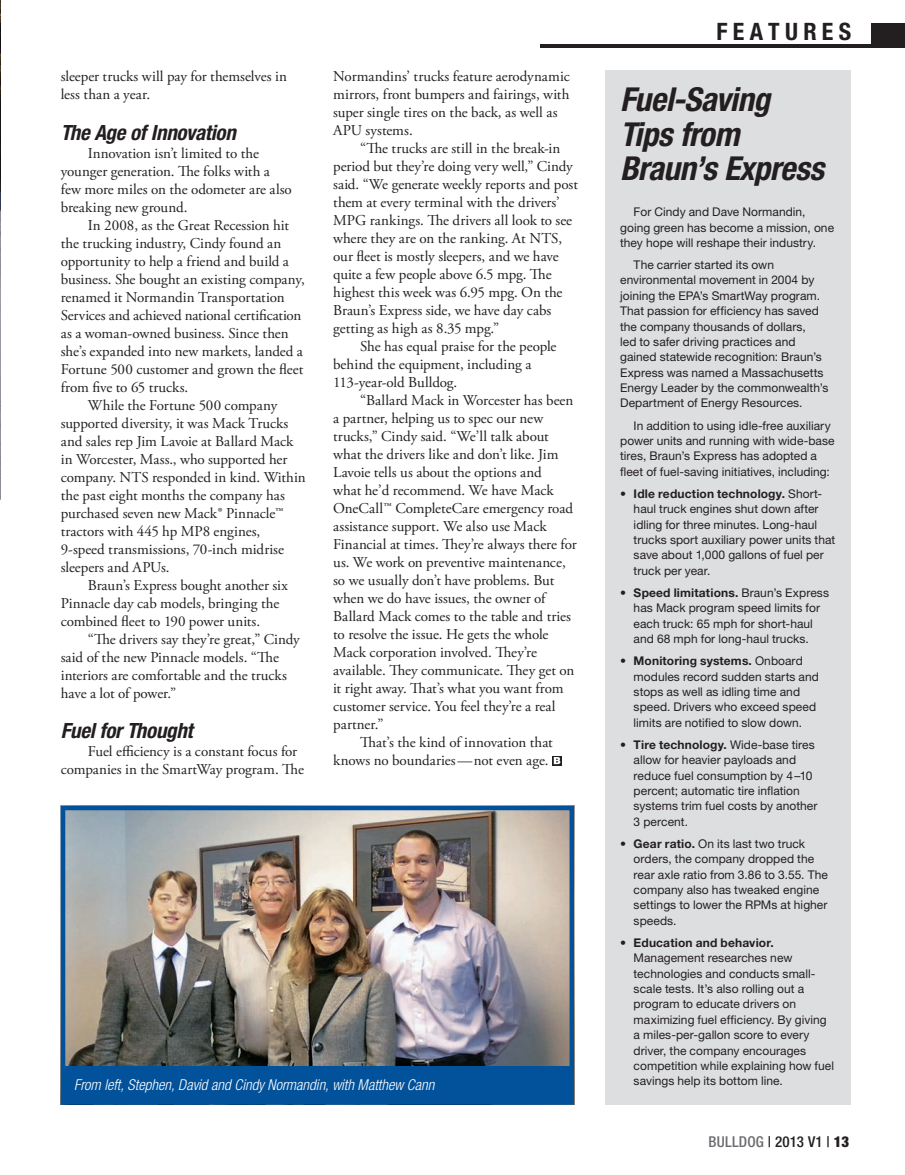
<style>
.page{position:relative;width:905px;height:1175px;background:#fff}
.page>*{position:absolute;margin:0;border:0;box-sizing:border-box;transform-origin:0 0}
.SideBar_Head{font:italic 700 condensed 33px/34.5px "Helvetica Neue LT Pro";letter-spacing:-.015em;color:#231f20}
.t1{font:700 condensed 24px "Helvetica Neue LT Pro";letter-spacing:.22em;color:#231f20}
.SubHd{font:italic 700 condensed 21px "Helvetica Neue LT Pro";letter-spacing:-.01em;color:#231f20}
.Body{font:15px/18px "Adobe Garamond Pro";color:#231f20}
.Photo_Caption{font:italic 300 condensed 15px "Helvetica Neue LT Pro";color:#fff}
.t2{font:500 condensed 15px "Helvetica Neue LT Pro";letter-spacing:.01em;color:#231f20}
.SideBar_Bullets{font:12px/15.3px "Helvetica Neue LT Pro";letter-spacing:.005em;color:#231f20}
.SideBar_Body_Helv{font:12px/15.3px "Helvetica Neue LT Pro";letter-spacing:.005em;color:#231f20}
.s1{font-weight:700}
.s2{color:#6c6d70}
.s3{font-weight:900}
</style>
<div class="page">
<img style="left:0;top:0;width:1px;height:500px">
<img style="left:66px;top:810px;width:503px;height:256px">
<div style="left:61px;top:805px;width:513px;height:299px;border:4px solid #01519b"></div>
<svg style="left:552px;top:756px;width:10px;height:9px"></svg>
<svg style="left:553px;top:757px;width:7px;height:7px"></svg>
<div style="left:605px;top:70px;width:245px;height:1034px;background:#dddee0"></div>
<div style="left:871px;top:23px;width:33px;height:23px;background:#231f20"></div>
<hr style="left:540px;top:44px;width:364px;height:3px;background:#231f20">
<div style="left:62px;top:1066px;width:510px;height:38px;background:#01519b"></div>
<p class="Body" style="left:61px;top:68px;width:228px">sleeper trucks will pay for themselves in less than a year.</p>
<p class="SubHd" style="left:61px;top:120px;width:176px">The Age of Innovation</p>
<p class="Body" style="left:61px;top:144px;width:232px;text-indent:27px">Innovation isn’t limited to the younger generation. The folks with a few more miles on the odometer are also breaking new ground.</p>
<p class="Body" style="left:61px;top:216px;width:245px;text-indent:27px">In 2008, as the Great Recession hit the trucking industry, Cindy found an opportunity to help a friend and build a business. She bought an existing company, renamed it Normandin Transportation Services and achieved national certification as a woman-owned business. Since then she’s expanded into new markets, landed a Fortune 500 customer and grown the fleet from five to 65 trucks.</p>
<p class="Body" style="left:61px;top:396px;width:246px;text-indent:27px">While the Fortune 500 company supported diversity, it was Mack Trucks and sales rep Jim Lavoie at Ballard Mack in Worcester, Mass., who supported her company. NTS responded in kind. Within the past eight months the company has purchased seven new Mack® Pinnacle™ tractors with 445 hp MP8 engines, 9-speed transmissions, 70-inch midrise sleepers and APUs.</p>
<p class="Body" style="left:61px;top:576px;width:228px;text-indent:27px">Braun’s Express bought another six<br>Pinnacle day cab models, bringing the combined fleet to 190 power units.</p>
<p class="Body" style="left:61px;top:630px;width:240px;text-indent:27px">“The drivers say they’re great,” Cindy said of the new Pinnacle models. “The interiors are comfortable and the trucks have a lot of power.”</p>
<p class="SubHd" style="left:61px;top:718px;width:133px">Fuel for Thought</p>
<p class="Body" style="left:61px;top:743px;width:245px;text-indent:27px">Fuel efficiency is a constant focus for companies in the SmartWay program. The</p>
<p class="Body" style="left:333px;top:68px;width:238px">Normandins’ trucks feature aerodynamic mirrors, front bumpers and fairings, with super single tires on the back, as well as APU systems.</p>
<p class="Body" style="left:333px;top:140px;width:246px;text-indent:27px">“The trucks are still in the break-in period but they’re doing very well,” Cindy said. “We generate weekly reports and post them at every terminal with the drivers’ MPG rankings. The drivers all look to see where they are on the ranking. At NTS, our fleet is mostly sleepers, and we have quite a few people above 6.5 mpg. The highest this week was 6.95 mpg. On the Braun’s Express side, we have day cabs getting as high as 8.35 mpg.”</p>
<p class="Body" style="left:333px;top:338px;width:225px;text-indent:27px">She has equal praise for the people behind the equipment, including a<br>113-year-old Bulldog.</p>
<p class="Body" style="left:333px;top:392px;width:245px;text-indent:27px">“Ballard Mack in Worcester has been a partner, helping us to spec our new trucks,” Cindy said. “We’ll talk about what the drivers like and don’t like. Jim Lavoie tells us about the options and<br>what he’d recommend. We have Mack OneCall™ CompleteCare emergency road assistance support. We also use Mack Financial at times. They’re always there for us. We work on preventive maintenance, so we usually don’t have problems. But when we do have issues, the owner of Ballard Mack comes to the table and tries to resolve the issue. He gets the whole Mack corporation involved. They’re available. They communicate. They get on it right away. That’s what you want from customer service. You feel they’re a real partner.”</p>
<p class="Body" style="left:333px;top:734px;width:221px;text-align:right">That’s the kind of innovation that knows no boundaries—not even age.</p>
<p class="Photo_Caption" style="left:74px;top:1076px;width:361px">From left, Stephen, David and Cindy Normandin, with Matthew Cann</p>
<p class="t1" style="left:716px;top:17px;width:136px">FEATURES</p>
<p class="SideBar_Head" style="left:620px;top:83px;width:205px">Fuel-Saving<br>Tips from<br>Braun’s Express</p>
<p class="SideBar_Body_Helv" style="left:620px;top:204px;width:215px;text-indent:14px">For Cindy and Dave Normandin, going green has become a mission, one they hope will reshape their industry.</p>
<p class="SideBar_Body_Helv" style="left:620px;top:257px;width:210px;text-indent:14px">The carrier started its own environmental movement in 2004 by joining the EPA’s SmartWay program.<br>That passion for efficiency has saved the company thousands of dollars,<br>led to safer driving practices and gained statewide recognition: Braun’s Express was named a Massachusetts Energy Leader by the commonwealth’s Department of Energy Resources.</p>
<p class="SideBar_Body_Helv" style="left:620px;top:417px;width:216px;text-indent:14px">In addition to using idle-free auxiliary power units and running with wide-base tires, Braun’s Express has adopted a fleet of fuel-saving initiatives, including:</p>
<p class="SideBar_Bullets" style="left:633px;top:485px;width:203px;text-indent:-13px"><span class="s1">• Idle reduction technology.</span> Short&shy;haul truck engines shut down after idling for three minutes. Long-haul trucks sport auxiliary power units that save about 1,000 gallons of fuel per truck per year.</p>
<p class="SideBar_Bullets" style="left:620px;top:584px;width:210px;text-align:center"><span class="s1">• Speed limitations.</span> Braun’s Express has Mack program speed limits for each truck: 65 mph for short-haul<br>and 68 mph for long-haul trucks.</p>
<p class="SideBar_Bullets" style="left:633px;top:653px;width:187px;text-indent:-14px">• <span class="s1">Monitoring systems.</span> Onboard modules record sudden starts and stops as well as idling time and speed. Drivers who exceed speed limits are notified to slow down.</p>
<p class="SideBar_Bullets" style="left:633px;top:736px;width:185px;text-indent:-14px"><span class="s1">• Tire technology.</span> Wide-base tires allow for heavier payloads and reduce fuel consumption by 4–10 percent; automatic tire inflation systems trim fuel costs by another<br>3 percent.</p>
<p class="SideBar_Bullets" style="left:633px;top:835px;width:196px;text-indent:-13px"><span class="s1">• Gear ratio.</span> On its last two truck orders, the company dropped the rear axle ratio from 3.86 to 3.55. The company also has tweaked engine settings to lower the RPMs at higher speeds.</p>
<p class="SideBar_Bullets" style="left:633px;top:934px;width:202px;text-indent:-13px"><span class="s1">• Education and behavior.<br></span>Management researches new technologies and conducts small&shy;scale tests. It’s also rolling out a program to educate drivers on maximizing fuel efficiency. By giving a miles-per-gallon score to every driver, the company encourages competition while explaining how fuel savings help its bottom line.</p>
<p class="t2" style="left:708px;top:1132px;width:142px"><span class="s2">BULLDOG</span> | 2013 V1 | <span class="s3">13</span></p>
</div>
